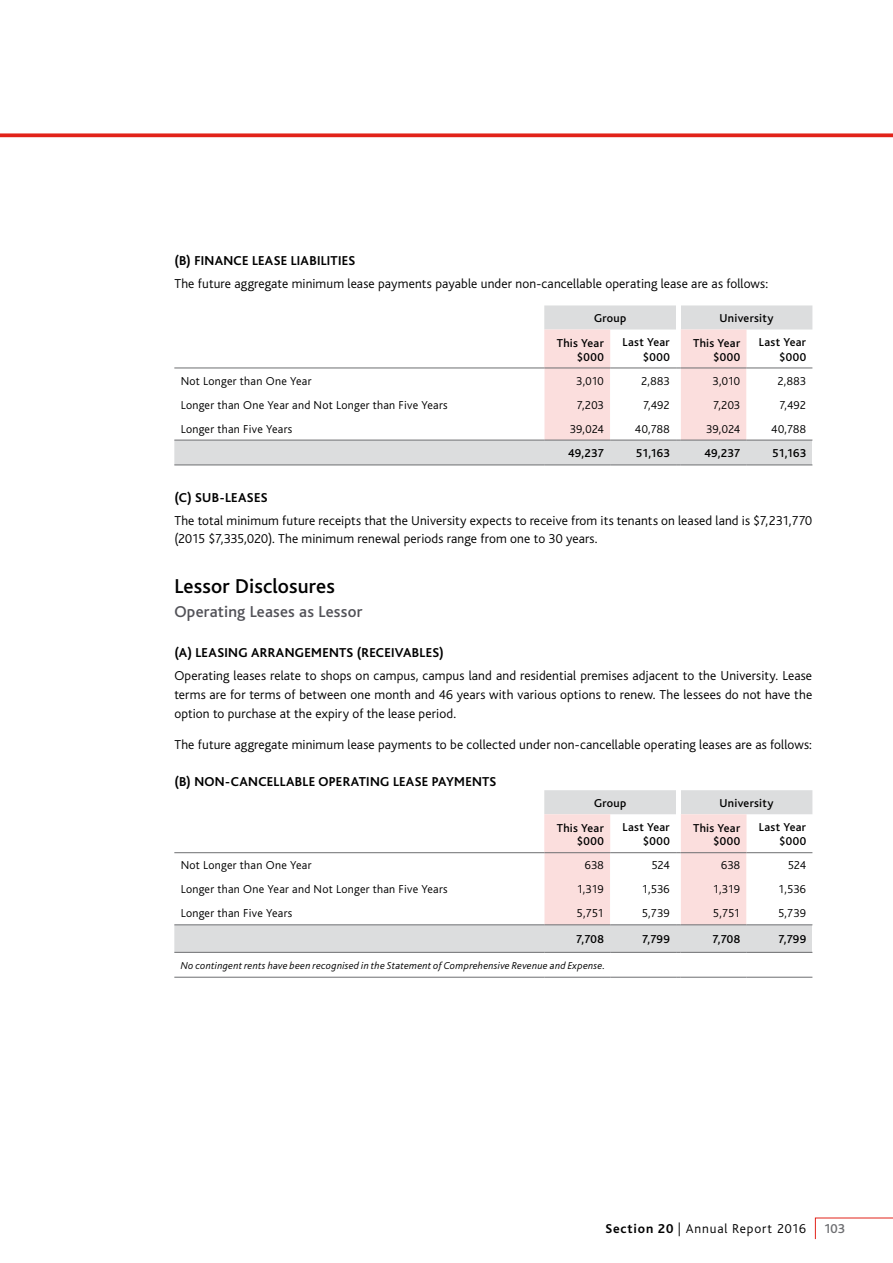
<style>
.page{position:relative;width:893px;height:1263px;background:#fff}
.page>*{position:absolute;margin:0;border:0;box-sizing:border-box;transform-origin:0 0}
.Heading_4_span{font:500 21px "Bliss CE";letter-spacing:.01em;color:#000}
.Heading_5_span{font:500 16.5px "Bliss CE";letter-spacing:.015em;color:#525258}
.Body_Copy_span{font:300 13.5px/18.8px "Bliss CE";letter-spacing:.01em;color:#000}
.Heading_6{font:700 13.5px "Bliss CE";letter-spacing:.025em;color:#000}
.Heading_7{font:700 13.5px "Bliss CE";letter-spacing:.02em;color:#000}
.Body_Copy_span-2{font:300 13.5px "Bliss CE";letter-spacing:.06em;color:#000}
.t1{font:500 13.5px "Bliss CE";color:#6d6e71}
.Cell_text_left_align{font:300 12px "Bliss CE";letter-spacing:.02em;color:#000}
.Cell_text_right_alig{font:300 12px "Bliss CE";letter-spacing:.01em;color:#000}
.Cell_text_right_alig-2{font:500 12px "Bliss CE";letter-spacing:.025em;color:#000}
.Header_Cell{font:500 12px "Bliss CE";letter-spacing:.025em;color:#000}
.Note{font:italic 300 10.5px "Bliss CE";letter-spacing:.02em;color:#000}
.s1{font-weight:700}
</style>
<div class="page">
<svg style="left:174px;top:305px;width:638px;height:160px"></svg>
<div style="left:676px;top:305px;width:5px;height:24px;background:#fff"></div>
<svg style="left:174px;top:369px;width:638px;height:71px"></svg>
<div style="left:746px;top:440px;width:66px;height:25px;background:#dcddde"></div>
<hr style="left:174px;top:440px;width:370px;height:1px;background:#6d6e71">
<hr style="left:746px;top:440px;width:66px;height:1px;background:#6d6e71">
<hr style="left:174px;top:368px;width:370px;height:1px;background:#6d6e71">
<svg style="left:544px;top:329px;width:202px;height:112px"></svg>
<hr style="left:681px;top:368px;width:65px;height:1px;background:#6d6e71">
<hr style="left:746px;top:368px;width:66px;height:1px;background:#6d6e71">
<hr style="left:174px;top:465px;width:370px;height:1px;background:#6d6e71">
<hr style="left:544px;top:465px;width:66px;height:1px;background:#6d6e71">
<hr style="left:610px;top:465px;width:66px;height:1px;background:#6d6e71">
<hr style="left:681px;top:465px;width:65px;height:1px;background:#6d6e71">
<hr style="left:746px;top:465px;width:66px;height:1px;background:#6d6e71">
<svg style="left:544px;top:790px;width:268px;height:62px;fill:#dcddde"></svg>
<div style="left:676px;top:790px;width:5px;height:24px;background:#fff"></div>
<svg style="left:174px;top:853px;width:638px;height:124px"></svg>
<div style="left:746px;top:925px;width:66px;height:27px;background:#dcddde"></div>
<hr style="left:174px;top:924px;width:370px;height:1px;background:#6d6e71">
<hr style="left:746px;top:924px;width:66px;height:1px;background:#6d6e71">
<hr style="left:174px;top:952px;width:370px;height:1px;background:#6d6e71">
<hr style="left:544px;top:952px;width:66px;height:1px;background:#6d6e71">
<hr style="left:610px;top:952px;width:66px;height:1px;background:#6d6e71">
<hr style="left:681px;top:952px;width:65px;height:1px;background:#6d6e71">
<hr style="left:746px;top:952px;width:66px;height:1px;background:#6d6e71">
<hr style="left:174px;top:977px;width:370px;height:1px;background:#6d6e71">
<hr style="left:544px;top:977px;width:66px;height:1px;background:#6d6e71">
<hr style="left:610px;top:977px;width:66px;height:1px;background:#6d6e71">
<hr style="left:681px;top:977px;width:65px;height:1px;background:#6d6e71">
<hr style="left:746px;top:977px;width:66px;height:1px;background:#6d6e71">
<hr style="left:174px;top:852px;width:370px;height:1px;background:#6d6e71">
<svg style="left:544px;top:814px;width:202px;height:111px"></svg>
<hr style="left:681px;top:852px;width:65px;height:1px;background:#6d6e71">
<hr style="left:746px;top:852px;width:66px;height:1px;background:#6d6e71">
<svg style="left:815px;top:1217px;width:78px;height:22px"></svg>
<svg style="left:0;top:133px;width:893px;height:5px"></svg>
<p class="Heading_6" style="left:174px;top:254px;width:183px">(B) FINANCE LEASE LIABILITIES</p>
<p class="Body_Copy_span" style="left:174px;top:275px;width:595px">The future aggregate minimum lease payments payable under non-cancellable operating lease are as follows:</p>
<p class="Header_Cell" style="left:594px;top:312px;width:34px">Group</p>
<p class="Header_Cell" style="left:719px;top:312px;width:55px">University</p>
<p class="Header_Cell" style="left:557px;top:337px;width:49px">This Year</p>
<p class="Header_Cell" style="left:577px;top:350px;width:28px">$000</p>
<p class="Cell_text_right_alig-2" style="left:623px;top:336px;width:49px">Last Year</p>
<p class="Cell_text_right_alig-2" style="left:643px;top:350px;width:28px">$000</p>
<p class="Cell_text_right_alig-2" style="left:759px;top:336px;width:49px">Last Year</p>
<p class="Cell_text_right_alig-2" style="left:779px;top:350px;width:28px">$000</p>
<p class="Header_Cell" style="left:693px;top:337px;width:49px">This Year</p>
<p class="Header_Cell" style="left:713px;top:350px;width:28px">$000</p>
<p class="Cell_text_left_align" style="left:181px;top:374px;width:132px">Not Longer than One Year</p>
<p class="Cell_text_right_alig" style="left:576px;top:374px;width:29px">3,010</p>
<p class="Cell_text_right_alig" style="left:641px;top:374px;width:30px">2,883</p>
<p class="Cell_text_right_alig" style="left:712px;top:374px;width:29px">3,010</p>
<p class="Cell_text_right_alig" style="left:777px;top:374px;width:30px">2,883</p>
<p class="Cell_text_left_align" style="left:181px;top:398px;width:268px">Longer than One Year and Not Longer than Five Years</p>
<p class="Cell_text_right_alig" style="left:577px;top:398px;width:29px">7,203</p>
<p class="Cell_text_right_alig" style="left:643px;top:398px;width:28px">7,492</p>
<p class="Cell_text_right_alig" style="left:713px;top:398px;width:29px">7,203</p>
<p class="Cell_text_right_alig" style="left:779px;top:398px;width:28px">7,492</p>
<p class="Cell_text_left_align" style="left:181px;top:422px;width:113px">Longer than Five Years</p>
<p class="Cell_text_right_alig" style="left:570px;top:422px;width:35px">39,024</p>
<p class="Cell_text_right_alig" style="left:635px;top:422px;width:36px">40,788</p>
<p class="Cell_text_right_alig" style="left:706px;top:422px;width:35px">39,024</p>
<p class="Cell_text_right_alig" style="left:771px;top:422px;width:36px">40,788</p>
<p class="Cell_text_right_alig-2" style="left:568px;top:447px;width:37px">49,237</p>
<p class="Cell_text_right_alig-2" style="left:636px;top:447px;width:35px">51,163</p>
<p class="Cell_text_right_alig-2" style="left:705px;top:447px;width:37px">49,237</p>
<p class="Cell_text_right_alig-2" style="left:772px;top:447px;width:35px">51,163</p>
<p class="Heading_6" style="left:174px;top:490px;width:95px">(C) SUB-LEASES</p>
<p class="Body_Copy_span" style="left:174px;top:511px;width:639px">The total minimum future receipts that the University expects to receive from its tenants on leased land is $7,231,770 (2015 $7,335,020). The minimum renewal periods range from one to 30 years.</p>
<p class="Heading_4_span" style="left:174px;top:575px;width:162px">Lessor Disclosures</p>
<p class="Heading_5_span" style="left:174px;top:602px;width:190px">Operating Leases as Lessor</p>
<p class="Heading_7" style="left:174px;top:646px;width:271px">(A) LEASING ARRANGEMENTS (RECEIVABLES)</p>
<p class="Body_Copy_span" style="left:174px;top:667px;width:639px;text-align:justify">Operating leases relate to shops on campus, campus land and residential premises adjacent to the University. Lease terms are for terms of between one month and 46 years with various options to renew. The lessees do not have the option to purchase at the expiry of the lease period.</p>
<p class="Body_Copy_span" style="left:174px;top:736px;width:639px">The future aggregate minimum lease payments to be collected under non-cancellable operating leases are as follows:</p>
<p class="Heading_6" style="left:174px;top:774px;width:324px">(B) NON-CANCELLABLE OPERATING LEASE PAYMENTS</p>
<p class="Header_Cell" style="left:594px;top:796px;width:34px">Group</p>
<p class="Header_Cell" style="left:719px;top:796px;width:55px">University</p>
<p class="Header_Cell" style="left:557px;top:821px;width:49px">This Year</p>
<p class="Header_Cell" style="left:577px;top:835px;width:28px">$000</p>
<p class="Cell_text_right_alig-2" style="left:623px;top:820px;width:49px">Last Year</p>
<p class="Cell_text_right_alig-2" style="left:643px;top:835px;width:28px">$000</p>
<p class="Cell_text_right_alig-2" style="left:759px;top:820px;width:49px">Last Year</p>
<p class="Cell_text_right_alig-2" style="left:779px;top:835px;width:28px">$000</p>
<p class="Header_Cell" style="left:693px;top:821px;width:49px">This Year</p>
<p class="Header_Cell" style="left:713px;top:835px;width:28px">$000</p>
<p class="Cell_text_left_align" style="left:181px;top:859px;width:132px">Not Longer than One Year</p>
<p class="Cell_text_right_alig" style="left:585px;top:859px;width:21px">638</p>
<p class="Cell_text_right_alig" style="left:651px;top:859px;width:20px">524</p>
<p class="Cell_text_right_alig" style="left:721px;top:859px;width:21px">638</p>
<p class="Cell_text_right_alig" style="left:788px;top:859px;width:20px">524</p>
<p class="Cell_text_left_align" style="left:181px;top:883px;width:268px">Longer than One Year and Not Longer than Five Years</p>
<p class="Cell_text_right_alig" style="left:577px;top:883px;width:29px">1,319</p>
<p class="Cell_text_right_alig" style="left:642px;top:883px;width:29px">1,536</p>
<p class="Cell_text_right_alig" style="left:713px;top:883px;width:29px">1,319</p>
<p class="Cell_text_right_alig" style="left:778px;top:883px;width:29px">1,536</p>
<p class="Cell_text_left_align" style="left:181px;top:907px;width:113px">Longer than Five Years</p>
<p class="Cell_text_right_alig" style="left:577px;top:907px;width:29px">5,751</p>
<p class="Cell_text_right_alig" style="left:642px;top:907px;width:29px">5,739</p>
<p class="Cell_text_right_alig" style="left:713px;top:907px;width:29px">5,751</p>
<p class="Cell_text_right_alig" style="left:778px;top:907px;width:29px">5,739</p>
<p class="Cell_text_right_alig-2" style="left:576px;top:933px;width:29px">7,708</p>
<p class="Cell_text_right_alig-2" style="left:642px;top:933px;width:29px">7,799</p>
<p class="Cell_text_right_alig-2" style="left:712px;top:933px;width:29px">7,708</p>
<p class="Cell_text_right_alig-2" style="left:778px;top:933px;width:29px">7,799</p>
<p class="Note" style="left:181px;top:960px;width:426px">No contingent rents have been recognised in the Statement of Comprehensive Revenue and Expense.</p>
<p class="Body_Copy_span-2" style="left:605px;top:1221px;width:202px"><span class="s1">Section 20</span> | Annual Report 2016</p>
<p class="t1" style="left:824px;top:1221px;width:23px">103</p>
</div>
